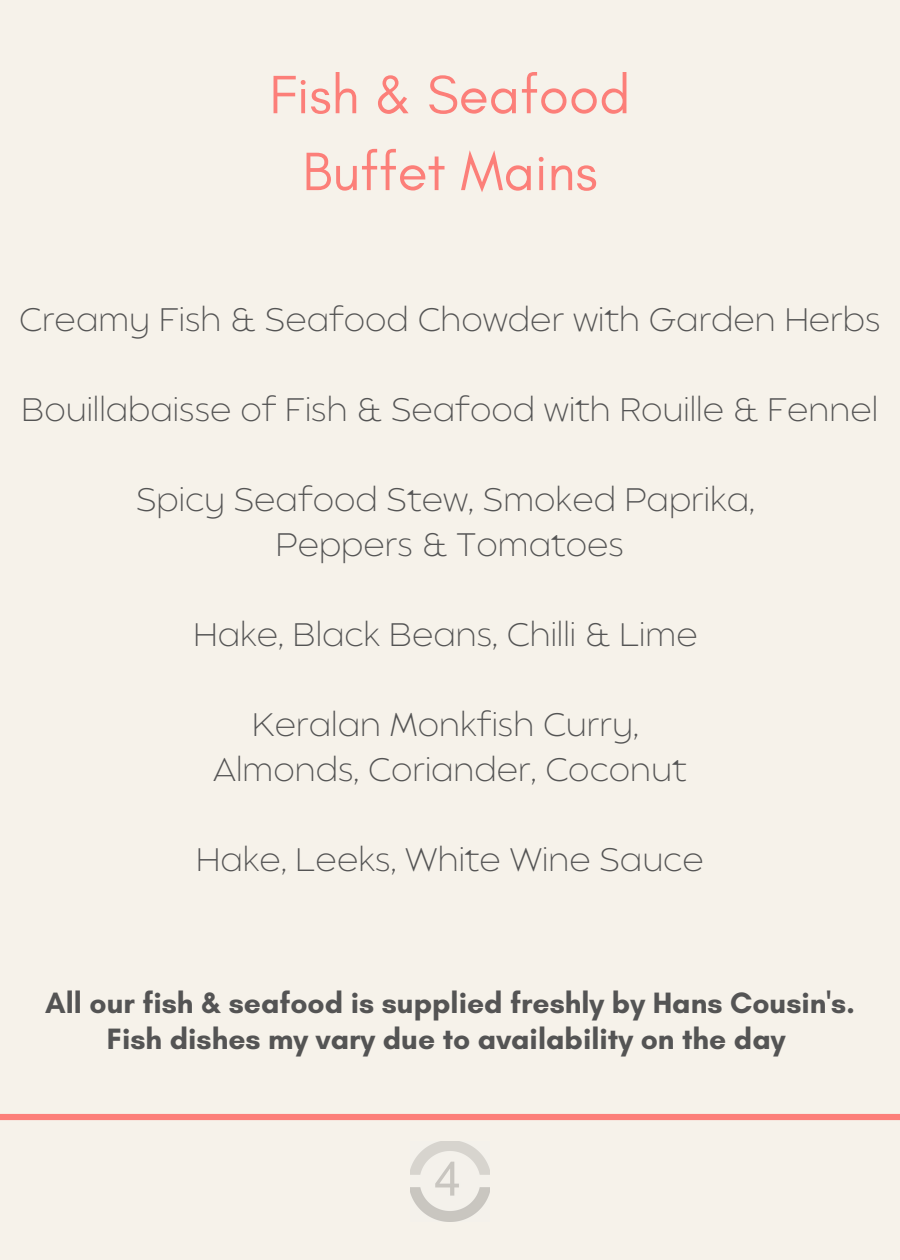
<style>
.page{position:relative;width:900px;height:1260px;background:#f6f2ea}
.page>*{position:absolute;margin:0;border:0;box-sizing:border-box;transform-origin:0 0}
.t1{font:55px/77px "Glacial Indifference";color:#fc7f79;text-align:center}
.t2{font:200 32.5px/45px "Balgin";color:#545454;text-align:center}
.t3{font:700 30px/35.5px "Glacial Indifference";color:#545454;text-align:center}
</style>
<div class="page">
<svg style="left:0;top:1114px;width:900px;height:7px"></svg>
<img style="left:410px;top:1141px;width:79px;height:81px">
<h1 class="t1" style="left:269px;top:55px;width:363px">Fish &amp; Seafood<br>Buffet Mains</h1>
<p class="t2" style="left:19px;top:300px;width:863px">Creamy Fish &amp; Seafood Chowder with Garden Herbs</p>
<p class="t2" style="left:22px;top:390px;width:858px">Bouillabaisse of Fish &amp; Seafood with Rouille &amp; Fennel</p>
<p class="t2" style="left:136px;top:480px;width:621px">Spicy Seafood Stew, Smoked Paprika,<br>Peppers &amp; Tomatoes</p>
<p class="t2" style="left:193px;top:615px;width:506px">Hake, Black Beans, Chilli &amp; Lime</p>
<p class="t2" style="left:213px;top:705px;width:475px">Keralan Monkfish Curry,<br>Almonds, Coriander, Coconut</p>
<p class="t2" style="left:196px;top:840px;width:509px">Hake, Leeks, White Wine Sauce</p>
<p class="t3" style="left:45px;top:985px;width:811px">All our fish &amp; seafood is supplied freshly by Hans Cousin's.<br>Fish dishes my vary due to availability on the day</p>
</div>
